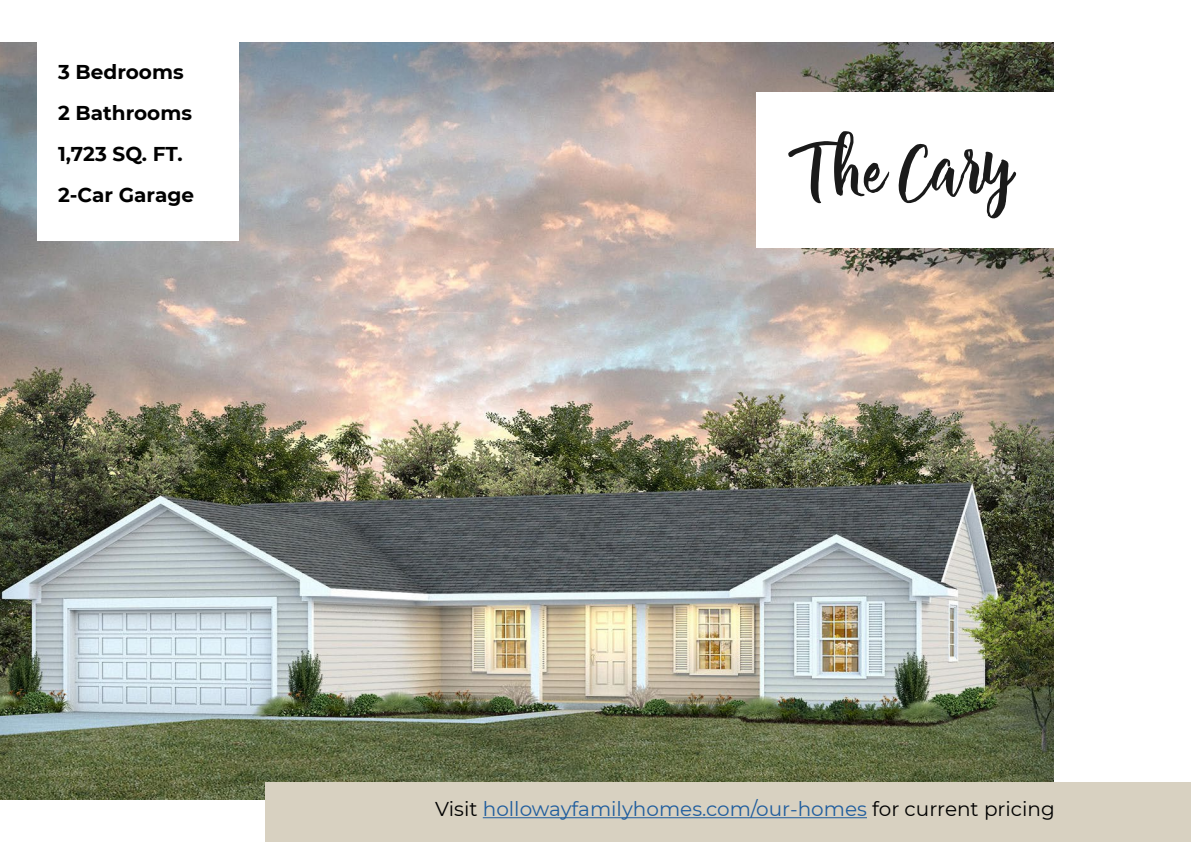
<style>
.page{position:relative;width:1191px;height:842px;background:#fff}
.page>*{position:absolute;margin:0;border:0;box-sizing:border-box;transform-origin:0 0}
.t1{font:80px "Chamelia Script";color:#000}
.t2{font:20px "Montserrat";color:#215e9e}
.t3{font:700 20px/41px "Montserrat";color:#000}
.s1{color:#000}
</style>
<div class="page">
<img style="left:0;top:43px;width:1053px;height:756px">
<div style="left:37px;top:23px;width:201px;height:218px;background:#fff"></div>
<div style="left:755px;top:92px;width:349px;height:156px;background:#fff"></div>
<div style="left:266px;top:783px;width:925px;height:59px;background:#d8d1c1"></div>
<hr style="left:483px;top:817px;width:384px;height:1px;background:#215e9e">
<p class="t3" style="left:58px;top:51px;width:138px">3 Bedrooms<br>2 Bathrooms<br>1,723 SQ. FT.<br>2-Car Garage</p>
<h1 class="t1" style="left:788px;top:122px;width:227px">The Cary</h1>
<p class="t2" style="left:435px;top:795px;width:621px"><span class="s1">Visit</span> hollowayfamilyhomes.com/our-homes <span class="s1">for current pricing</span></p>
</div>
